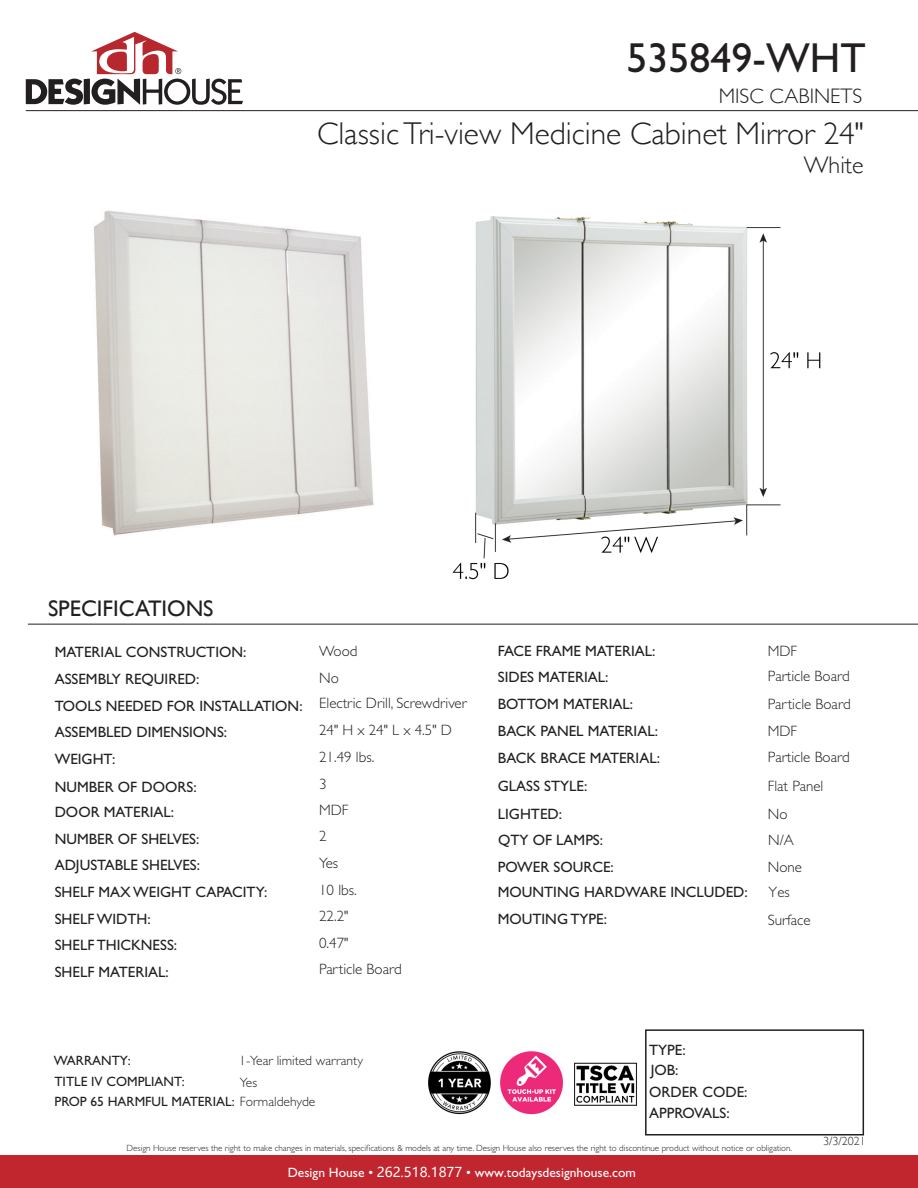
<style>
.page{position:relative;width:918px;height:1188px;background:#fff}
.page>*{position:absolute;margin:0;border:0;box-sizing:border-box;transform-origin:0 0}
.t1{font:42px "Gill Sans Std";color:#231f20}
.t2{font:300 31.5px "Gill Sans";color:#231f20}
.t3{font:300 24px "Gill Sans";color:#231f20}
.t4{font:22.5px "Gill Sans";color:#231f20}
.t5{font:300 21px "Gill Sans";color:#231f20}
.t6{font:15px "Gill Sans Std";color:#231f20}
.t7{font:300 15px/26.5px "Gill Sans Std";color:#231f20}
.t8{font:13.5px/20.4px "Gill Sans Std";color:#231f20}
.t9{font:13.5px "Gill Sans Std";color:#fff}
.t10{font:300 13.5px/21.9px "Gill Sans Std";color:#231f20}
.t11{font:300 12px "Gill Sans";color:#231f20}
.t12{font:300 9px "Gill Sans Std";color:#231f20}
.s1{font-weight:300}
.s2{font-family:"Microsoft Ya Hei UI"}
</style>
<div class="page">
<div style="left:0;top:1156px;width:918px;height:32px;background:#c1262f"></div>
<svg style="left:26px;top:32px;width:217px;height:73px"></svg>
<img style="left:94px;top:210px;width:280px;height:326px">
<div style="left:645px;top:1029px;width:219px;height:107px;border:2px solid #231f20"></div>
<hr style="left:26px;top:110px;width:892px;height:1px;background:#231f20">
<hr style="left:28px;top:624px;width:890px;height:1px;background:#231f20">
<img style="left:452px;top:216px;width:369px;height:364px">
<img style="left:574px;top:1062px;width:63px;height:44px">
<img style="left:428px;top:1051px;width:135px;height:64px">
<p class="t1" style="left:627px;top:33px;width:241px">535849-WHT</p>
<p class="t5" style="left:719px;top:79px;width:145px">MISC CABINETS</p>
<p class="t2" style="left:317px;top:108px;width:548px">Classic Tri-view Medicine Cabinet Mirror 24"</p>
<p class="t3" style="left:804px;top:147px;width:61px">White</p>
<p class="t4" style="left:48px;top:595px;width:167px">SPECIFICATIONS</p>
<p class="t6" style="left:55px;top:644px;width:193px">MATERIAL CONSTRUCTION:</p>
<p class="t6" style="left:498px;top:642px;width:159px">FACE FRAME MATERIAL:</p>
<p class="t7" style="left:768px;top:638px;width:31px">MDF</p>
<p class="t6" style="left:498px;top:668px;width:112px">SIDES MATERIAL:</p>
<p class="t7" style="left:768px;top:663px;width:83px">Particle Board</p>
<p class="t6" style="left:498px;top:695px;width:137px">BOTTOM MATERIAL:</p>
<p class="t7" style="left:768px;top:691px;width:84px">Particle Board</p>
<p class="t6" style="left:498px;top:722px;width:162px">BACK PANEL MATERIAL:</p>
<p class="t7" style="left:768px;top:718px;width:31px">MDF</p>
<p class="t6" style="left:498px;top:749px;width:164px">BACK BRACE MATERIAL:</p>
<p class="t7" style="left:768px;top:744px;width:83px">Particle Board</p>
<p class="t6" style="left:498px;top:777px;width:91px">GLASS STYLE:</p>
<p class="t7" style="left:768px;top:773px;width:57px">Flat Panel</p>
<p class="t6" style="left:498px;top:805px;width:66px">LIGHTED:</p>
<p class="t7" style="left:768px;top:800px;width:21px">No</p>
<p class="t7" style="left:319px;top:638px;width:40px">Wood</p>
<p class="t6" style="left:55px;top:670px;width:146px">ASSEMBLY REQUIRED:</p>
<p class="t7" style="left:319px;top:665px;width:21px">No</p>
<p class="t6" style="left:55px;top:697px;width:249px">TOOLS NEEDED FOR INSTALLATION:</p>
<p class="t6" style="left:55px;top:724px;width:174px">ASSEMBLED DIMENSIONS:</p>
<p class="t6" style="left:55px;top:750px;width:62px">WEIGHT:</p>
<p class="t7" style="left:319px;top:690px;width:149px">Electric Drill, Screwdriver<br>24" H x 24" L x 4.5" D<br>21.49 lbs.<br>3<br>MDF<br>2</p>
<p class="t7" style="left:319px;top:850px;width:84px">Yes<br>10 lbs.<br>22.2"<br>0.47"<br>Particle Board</p>
<p class="t6" style="left:498px;top:858px;width:118px">POWER SOURCE:</p>
<p class="t7" style="left:768px;top:854px;width:36px">None</p>
<p class="t6" style="left:55px;top:778px;width:143px">NUMBER OF DOORS:</p>
<p class="t6" style="left:55px;top:804px;width:121px">DOOR MATERIAL:</p>
<p class="t6" style="left:55px;top:830px;width:146px">NUMBER OF SHELVES:</p>
<p class="t6" style="left:55px;top:857px;width:147px">ADJUSTABLE SHELVES:</p>
<p class="t6" style="left:55px;top:883px;width:214px">SHELF MAX WEIGHT CAPACITY:</p>
<p class="t6" style="left:55px;top:910px;width:97px">SHELF WIDTH:</p>
<p class="t6" style="left:55px;top:937px;width:124px">SHELF THICKNESS:</p>
<p class="t6" style="left:55px;top:963px;width:116px">SHELF MATERIAL:</p>
<p class="t6" style="left:498px;top:832px;width:107px">QTY OF LAMPS:</p>
<p class="t7" style="left:768px;top:827px;width:27px">N/A</p>
<p class="t6" style="left:498px;top:884px;width:251px">MOUNTING HARDWARE INCLUDED:</p>
<p class="t7" style="left:769px;top:879px;width:23px">Yes</p>
<p class="t6" style="left:498px;top:910px;width:111px">MOUTING TYPE:</p>
<p class="t7" style="left:768px;top:907px;width:44px">Surface</p>
<p class="t8" style="left:54px;top:1051px;width:132px">WARRANTY:<br>TITLE IV COMPLIANT:</p>
<p class="t10" style="left:239px;top:1050px;width:125px">1-Year limited warranty<br>Yes</p>
<p class="t8" style="left:54px;top:1091px;width:262px">PROP 65 HARMFUL MATERIAL: <span class="s1">Formaldehyde</span></p>
<p class="t6" style="left:649px;top:1041px;width:38px">TYPE:</p>
<p class="t6" style="left:651px;top:1061px;width:29px">JOB:</p>
<p class="t6" style="left:649px;top:1083px;width:100px">ORDER CODE:</p>
<p class="t6" style="left:649px;top:1104px;width:82px">APPROVALS:</p>
<p class="t12" style="left:127px;top:1143px;width:667px">Design House reserves the right to make changes in materials, specifications &amp; models at any time. Design House also reserves the right to discontinue product without notice or obligation.</p>
<p class="t9" style="left:288px;top:1164px;width:350px">Design House • <span class="s2">262.518.1877</span> • www.todaysdesignhouse.com</p>
<p class="t11" style="left:823px;top:1132px;width:44px">3/3/2021</p>
</div>
